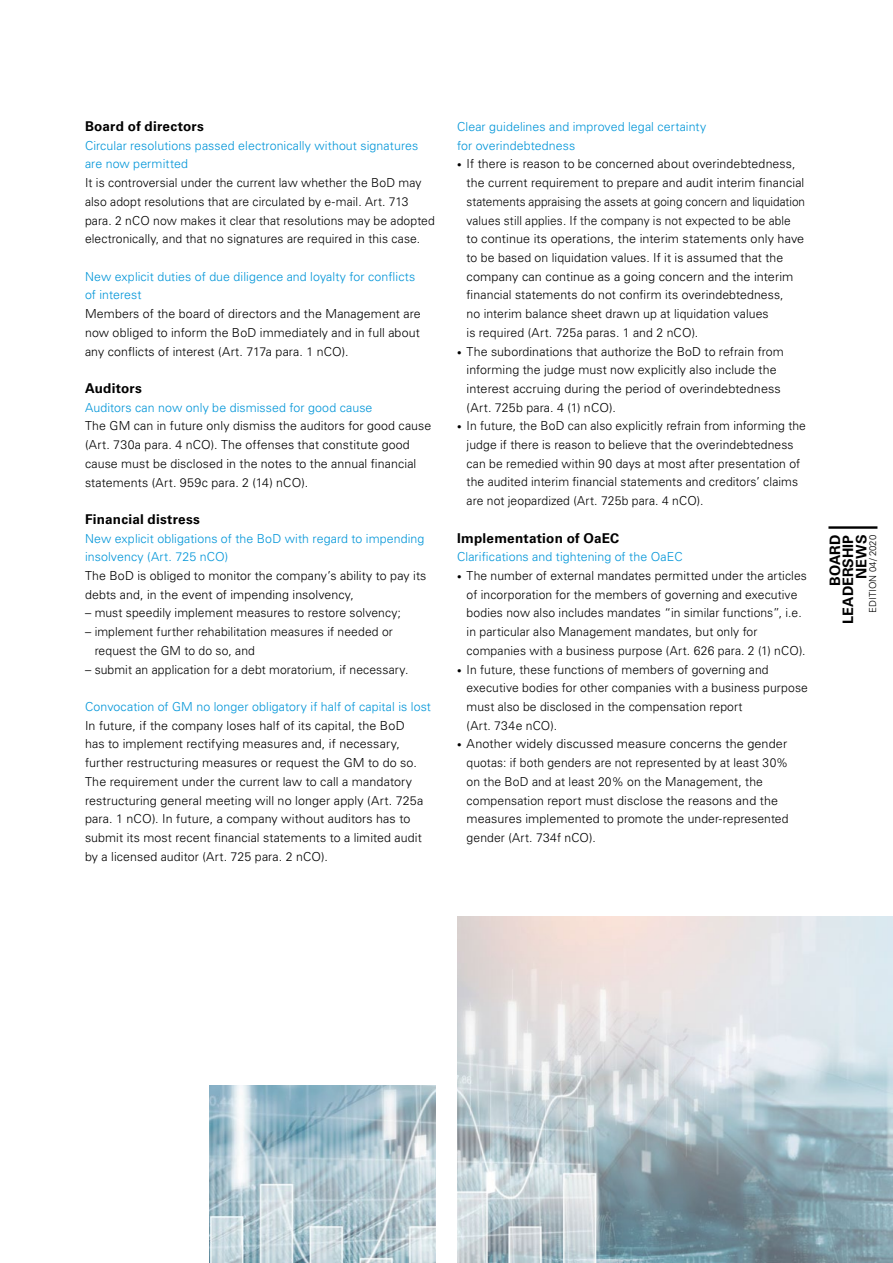
<style>
.page{position:relative;width:893px;height:1263px;background:#fff}
.page>*{position:absolute;margin:0;border:0;box-sizing:border-box;transform-origin:0 0}
.t1{font:700 14.4px/13.2px "Univers LT Std";color:#000;text-align:right}
.t2{font:700 13.5px "Univers LT Std";letter-spacing:.02em;color:#000}
.t3{font:300 12.3px/18.8px "Univers LT Std";letter-spacing:.005em;color:#000}
.t4{font:300 12.3px/18.8px "Univers LT Std";letter-spacing:.01em;color:#0095d8}
.t5{font:300 9.6px "Univers LT Std";color:#000}
.s1{font-size:9px}
</style>
<div class="page">
<img style="left:209px;top:1085px;width:227px;height:178px">
<img style="left:457px;top:917px;width:436px;height:346px">
<hr style="left:828px;top:526px;width:49px;height:3px;background:#000">
<p class="t2" style="left:85px;top:118px;width:120px">Board of directors</p>
<p class="t4" style="left:85px;top:136px;width:335px">Circular resolutions passed electronically without signatures are now permitted</p>
<p class="t3" style="left:85px;top:173px;width:351px">It is controversial under the current law whether the BoD may also adopt resolutions that are circulated by e-mail. Art. 713 para. 2 nCO now makes it clear that resolutions may be adopted electronically, and that no signatures are required in this case.</p>
<p class="t4" style="left:85px;top:267px;width:332px">New explicit duties of due diligence and loyalty for conflicts of interest</p>
<p class="t3" style="left:85px;top:304px;width:337px;text-align:justify">Members of the board of directors and the Management are now obliged to inform the BoD immediately and in full about any conflicts of interest (Art. 717a para. 1 nCO).</p>
<p class="t2" style="left:85px;top:380px;width:58px">Auditors</p>
<p class="t4" style="left:85px;top:398px;width:289px">Auditors can now only be dismissed for good cause</p>
<p class="t3" style="left:85px;top:417px;width:348px">The GM can in future only dismiss the auditors for good cause (Art. 730a para. 4 nCO). The offenses that constitute good cause must be disclosed in the notes to the annual financial statements (Art. 959c para. 2 (14) nCO).</p>
<p class="t2" style="left:85px;top:511px;width:116px">Financial distress</p>
<p class="t4" style="left:85px;top:529px;width:341px">New explicit obligations of the BoD with regard to impending insolvency (Art. 725 nCO)</p>
<p class="t3" style="left:85px;top:566px;width:343px">The BoD is obliged to monitor the company’s ability to pay its debts and, in the event of impending insolvency,</p>
<p class="t3" style="left:85px;top:604px;width:317px">– must speedily implement measures to restore solvency;</p>
<p class="t3" style="left:95px;top:622px;width:300px;text-indent:-10px">– implement further rehabilitation measures if needed or request the GM to do so, and</p>
<p class="t3" style="left:85px;top:660px;width:325px">– submit an application for a debt moratorium, if necessary.</p>
<p class="t4" style="left:85px;top:697px;width:348px">Convocation of GM no longer obligatory if half of capital is lost</p>
<p class="t3" style="left:85px;top:716px;width:340px">In future, if the company loses half of its capital, the BoD has to implement rectifying measures and, if necessary, further restructuring measures or request the GM to do so.<br>The requirement under the current law to call a mandatory restructuring general meeting will no longer apply (Art. 725a para. 1 nCO). In future, a company without auditors has to submit its most recent financial statements to a limited audit by a licensed auditor (Art. 725 para. 2 nCO).</p>
<p class="t4" style="left:457px;top:117px;width:251px">Clear guidelines and improved legal certainty for overindebtedness</p>
<p class="t3" style="left:467px;top:155px;width:340px;text-indent:-10px"><span class="s1">•</span> If there is reason to be concerned about overindebtedness, the current requirement to prepare and audit interim financial statements appraising the assets at going concern and liquidation values still applies. If the company is not expected to be able to continue its operations, the interim statements only have to be based on liquidation values. If it is assumed that the company can continue as a going concern and the interim financial statements do not confirm its overindebtedness,<br>no interim balance sheet drawn up at liquidation values<br>is required (Art. 725a paras. 1 and 2 nCO).</p>
<p class="t3" style="left:467px;top:342px;width:319px;text-indent:-10px"><span class="s1">•</span> The subordinations that authorize the BoD to refrain from informing the judge must now explicitly also include the interest accruing during the period of overindebtedness (Art. 725b para. 4 (1) nCO).</p>
<p class="t3" style="left:467px;top:417px;width:341px;text-indent:-10px"><span class="s1">•</span> In future, the BoD can also explicitly refrain from informing the judge if there is reason to believe that the overindebtedness can be remedied within 90 days at most after presentation of the audited interim financial statements and creditors’ claims are not jeopardized (Art. 725b para. 4 nCO).</p>
<p class="t2" style="left:457px;top:530px;width:163px">Implementation of OaEC</p>
<p class="t4" style="left:457px;top:548px;width:227px">Clarifications and tightening of the OaEC</p>
<p class="t3" style="left:467px;top:566px;width:342px;text-indent:-10px"><span class="s1">•</span> The number of external mandates permitted under the articles of incorporation for the members of governing and executive bodies now also includes mandates “in similar functions”, i.e. in particular also Management mandates, but only for companies with a business purpose (Art. 626 para. 2 (1) nCO).</p>
<p class="t3" style="left:467px;top:660px;width:343px;text-indent:-10px"><span class="s1">•</span> In future, these functions of members of governing and executive bodies for other companies with a business purpose must also be disclosed in the compensation report<br>(Art. 734e nCO).</p>
<p class="t3" style="left:467px;top:735px;width:323px;text-indent:-10px"><span class="s1">•</span> Another widely discussed measure concerns the gender quotas: if both genders are not represented by at least 30% on the BoD and at least 20% on the Management, the compensation report must disclose the reasons and the measures implemented to promote the under-represented gender (Art. 734f nCO).</p>
<p class="t1" style="left:828px;top:623px;width:90px;rotate:-90deg">BOARD<br>LEADERSHIP<br>NEWS</p>
<p class="t5" style="left:867px;top:613px;width:79px;rotate:-90deg">EDITION 04/ 2020</p>
</div>
